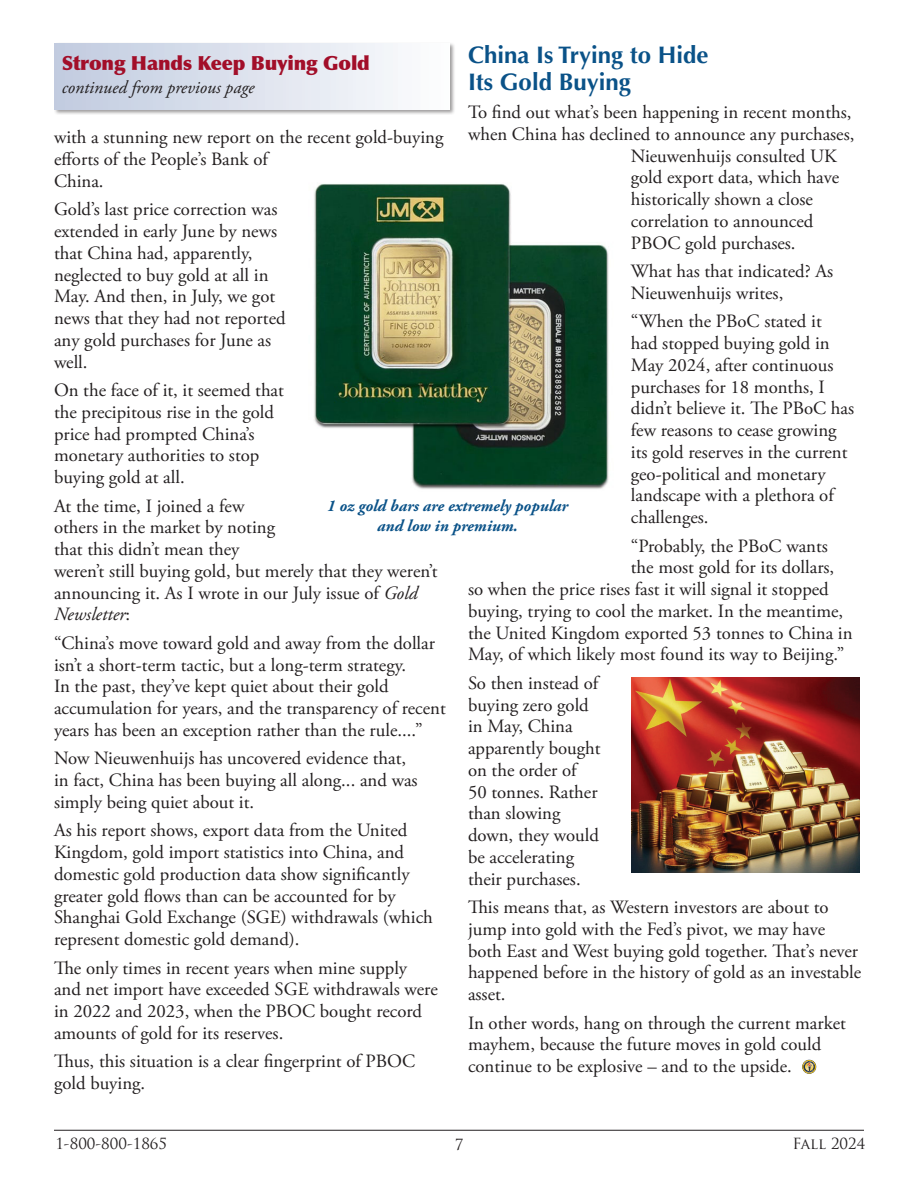
<style>
.page{position:relative;width:918px;height:1188px;background:#fff}
.page>*{position:absolute;margin:0;border:0;box-sizing:border-box;transform-origin:0 0}
.sub_heads{font:700 24px/27px "Optima";color:#0a5288}
.t1{font:900 19.5px "Optima";letter-spacing:-.01em;color:#a20e29}
.main_body{font:18.75px/21.8px "Adobe Garamond Pro";color:#231f20}
.t2{font:italic 18px "Adobe Garamond Pro";color:#231f20}
.picture_captions{font:italic 700 16.5px/19.5px "Adobe Garamond Pro";color:#0a5288;text-align:center}
.t3{font:15px "Trajan Pro";color:#231f20}
.s1{font-style:italic}
</style>
<div class="page">
<hr style="left:54px;top:1130px;width:810px;height:1px;background:#231f20">
<div style="left:54px;top:42px;width:402px;height:73px;background:#231f20;opacity:.45"></div>
<div style="left:55px;top:43px;width:395px;height:66px;background:linear-gradient(to right,#c1cbdf,#fdfdfe)"></div>
<img style="left:314px;top:183px;width:295px;height:306px">
<img style="left:631px;top:678px;width:229px;height:195px">
<svg style="left:803px;top:1060px;width:13px;height:13px"></svg>
<p class="sub_heads" style="left:468px;top:41px;width:242px">China Is Trying to Hide<br>Its Gold Buying</p>
<p class="main_body" style="left:468px;top:102px;width:385px">To find out what’s been happening in recent months,</p>
<p class="main_body" style="left:468px;top:124px;width:388px">when China has declined to announce any purchases,</p>
<p class="main_body" style="left:631px;top:145px;width:207px">Nieuwenhuijs consulted UK</p>
<p class="main_body" style="left:631px;top:167px;width:210px">gold export data, which have</p>
<p class="main_body" style="left:631px;top:189px;width:184px">historically shown a close</p>
<p class="main_body" style="left:631px;top:211px;width:184px">correlation to announced</p>
<p class="main_body" style="left:631px;top:232px;width:166px">PBOC gold purchases.</p>
<p class="main_body" style="left:631px;top:261px;width:204px">What has that indicated? As<br>Nieuwenhuijs writes,</p>
<p class="main_body" style="left:631px;top:311px;width:225px">“When the PBoC stated it<br>had stopped buying gold in<br>May 2024, after continuous purchases for 18 months, I didn’t believe it. The PBoC has few reasons to cease growing its gold reserves in the current geo-political and monetary landscape with a plethora of challenges.</p>
<p class="main_body" style="left:631px;top:535px;width:199px">“Probably, the PBoC wants</p>
<p class="main_body" style="left:631px;top:557px;width:205px">the most gold for its dollars,</p>
<p class="main_body" style="left:468px;top:579px;width:362px">so when the price rises fast it will signal it stopped</p>
<p class="main_body" style="left:468px;top:601px;width:377px">buying, trying to cool the market. In the meantime,</p>
<p class="main_body" style="left:468px;top:622px;width:386px">the United Kingdom exported 53 tonnes to China in</p>
<p class="main_body" style="left:468px;top:644px;width:378px">May, of which likely most found its way to Beijing.”</p>
<p class="main_body" style="left:468px;top:673px;width:134px">So then instead of buying zero gold in May, China apparently bought on the order of<br>50 tonnes. Rather than slowing down, they would be accelerating their purchases.</p>
<p class="main_body" style="left:468px;top:897px;width:395px">This means that, as Western investors are about to jump into gold with the Fed’s pivot, we may have both East and West buying gold together. That’s never happened before in the history of gold as an investable asset.</p>
<p class="main_body" style="left:468px;top:1012px;width:379px">In other words, hang on through the current market mayhem, because the future moves in gold could continue to be explosive – and to the upside.</p>
<p class="t1" style="left:62px;top:52px;width:310px">Strong Hands Keep Buying Gold</p>
<p class="t2" style="left:62px;top:76px;width:194px">continued from previous page</p>
<p class="main_body" style="left:54px;top:127px;width:391px">with a stunning new report on the recent gold-buying efforts of the People’s Bank of<br>China.</p>
<p class="main_body" style="left:54px;top:199px;width:233px">Gold’s last price correction was extended in early June by news that China had, apparently, neglected to buy gold at all in<br>May. And then, in July, we got news that they had not reported any gold purchases for June as well.</p>
<p class="main_body" style="left:54px;top:380px;width:231px">On the face of it, it seemed that the precipitous rise in the gold price had prompted China’s monetary authorities to stop buying gold at all.</p>
<p class="main_body" style="left:54px;top:495px;width:385px">At the time, I joined a few<br>others in the market by noting<br>that this didn’t mean they<br>weren’t still buying gold, but merely that they weren’t announcing it. As I wrote in our July issue of <span class="s1">Gold<br>Newsletter</span>:</p>
<p class="main_body" style="left:54px;top:633px;width:393px">“China’s move toward gold and away from the dollar isn’t a short-term tactic, but a long-term strategy.<br>In the past, they’ve kept quiet about their gold accumulation for years, and the transparency of recent years has been an exception rather than the rule....”</p>
<p class="main_body" style="left:54px;top:748px;width:365px">Now Nieuwenhuijs has uncovered evidence that, in fact, China has been buying all along... and was simply being quiet about it.</p>
<p class="main_body" style="left:54px;top:820px;width:380px">As his report shows, export data from the United Kingdom, gold import statistics into China, and domestic gold production data show significantly greater gold flows than can be accounted for by Shanghai Gold Exchange (SGE) withdrawals (which represent domestic gold demand).</p>
<p class="main_body" style="left:54px;top:957px;width:385px">The only times in recent years when mine supply and net import have exceeded SGE withdrawals were in 2022 and 2023, when the PBOC bought record amounts of gold for its reserves.</p>
<p class="main_body" style="left:54px;top:1051px;width:363px">Thus, this situation is a clear fingerprint of PBOC gold buying.</p>
<p class="picture_captions" style="left:327px;top:496px;width:243px">1 oz gold bars are extremely popular and low in premium.</p>
<p class="t3" style="left:55px;top:1134px;width:113px">1-800-800-1865</p>
<p class="t3" style="left:455px;top:1135px;width:10px">7</p>
<p class="t3" style="left:792px;top:1134px;width:74px">Fall 2024</p>
</div>
